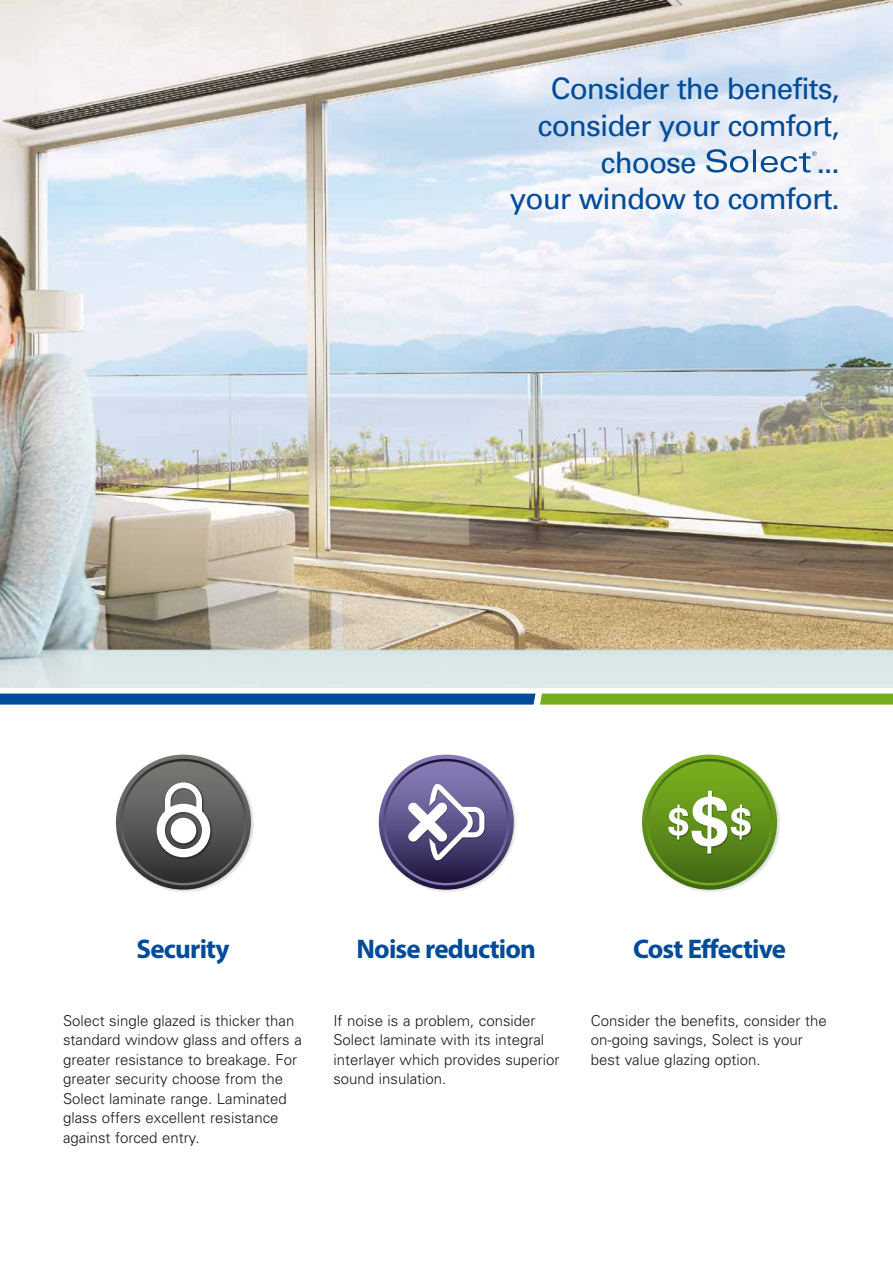
<style>
.page{position:relative;width:893px;height:1263px;background:#fff}
.page>*{position:absolute;margin:0;border:0;box-sizing:border-box;transform-origin:0 0}
.t1{font:29.55px/36.6px "Univers";letter-spacing:-.03em;color:#004c98;text-align:right}
.t2{font:700 27px "Myriad Pro";letter-spacing:-.03em;color:#004c98}
.t3{font:300 15px/19.5px "Univers";color:#1a171c}
</style>
<div class="page">
<img style="left:0;top:0;width:893px;height:687px">
<svg style="left:706px;top:149px;width:111px;height:24px"></svg>
<svg style="left:0;top:693px;width:893px;height:11px;background:#3b7a6f"></svg>
<div style="left:378px;top:754px;width:139px;height:139px;background:#1a171c;opacity:.15"></div>
<svg style="left:379px;top:755px;width:135px;height:135px;background:#5d5283"></svg>
<svg style="left:383px;top:759px;width:127px;height:126px"></svg>
<svg style="left:385px;top:761px;width:122px;height:122px;background:#594e82"></svg>
<div style="left:409px;top:785px;width:76px;height:76px;background:#1a171c;opacity:.3"></div>
<svg style="left:408px;top:784px;width:76px;height:76px"></svg>
<div style="left:115px;top:754px;width:139px;height:139px;background:#1a171c;opacity:.15"></div>
<svg style="left:116px;top:755px;width:135px;height:135px;background:#595b59"></svg>
<svg style="left:120px;top:759px;width:127px;height:126px"></svg>
<div style="left:123px;top:761px;width:121px;height:122px;background:linear-gradient(to bottom,#7c7e7a,#303232);border-radius:61px"></div>
<div style="left:156px;top:781px;width:57px;height:79px;background:#1a171c;opacity:.75"></div>
<svg style="left:157px;top:779px;width:53px;height:78px"></svg>
<div style="left:641px;top:754px;width:139px;height:139px;background:#1a171c;opacity:.15"></div>
<svg style="left:642px;top:755px;width:135px;height:135px;background:#639022"></svg>
<svg style="left:646px;top:759px;width:127px;height:126px"></svg>
<div style="left:649px;top:761px;width:121px;height:122px;background:linear-gradient(to bottom,#7bb31d,#456c17);border-radius:61px"></div>
<div style="left:732px;top:805px;width:20px;height:35px;background:#1a171c;opacity:.3"></div>
<svg style="left:668px;top:791px;width:83px;height:62px"></svg>
<h1 class="t1" style="left:551px;top:70px;width:290px">Consider the benefits,</h1>
<h1 class="t1" style="left:538px;top:107px;width:304px">consider your comfort,</h1>
<h1 class="t1" style="left:601px;top:143px;width:97px">choose</h1>
<h1 class="t1" style="left:510px;top:143px;width:331px">...<br>your window to comfort.</h1>
<h2 class="t2" style="left:137px;top:931px;width:95px">Security</h2>
<p class="t3" style="left:63px;top:1010px;width:240px">Solect single glazed is thicker than standard window glass and offers a greater resistance to breakage. For greater security choose from the Solect laminate range. Laminated glass offers excellent resistance against forced entry.</p>
<h2 class="t2" style="left:356px;top:931px;width:181px">Noise reduction</h2>
<p class="t3" style="left:333px;top:1010px;width:228px">If noise is a problem, consider<br>Solect laminate with its integral interlayer which provides superior sound insulation.</p>
<h2 class="t2" style="left:633px;top:931px;width:154px">Cost Effective</h2>
<p class="t3" style="left:591px;top:1010px;width:237px">Consider the benefits, consider the on-going savings, Solect is your best value glazing option.</p>
</div>
